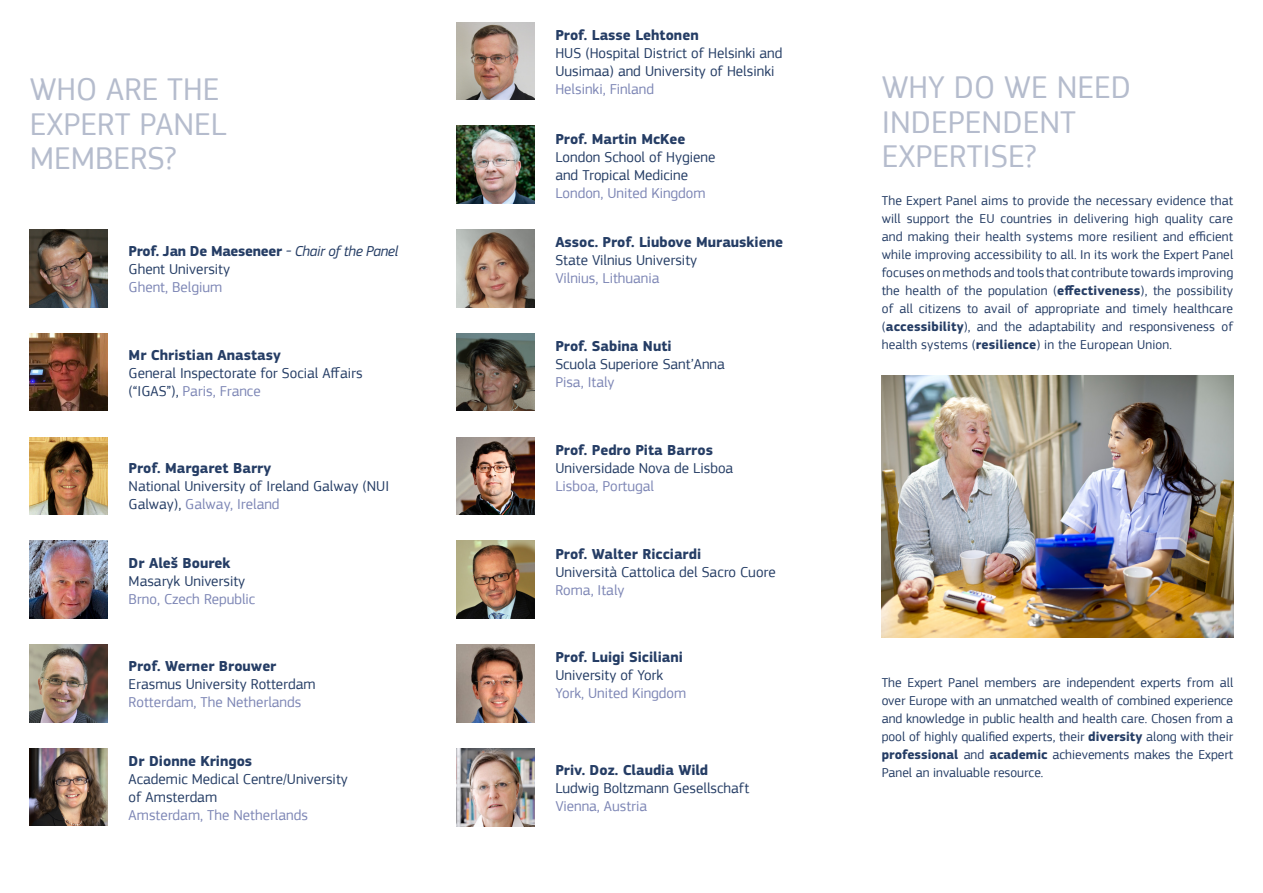
<style>
.page{position:relative;width:1263px;height:893px;background:#fff}
.page>*{position:absolute;margin:0;border:0;box-sizing:border-box;transform-origin:0 0}
.t1{font:33px/34.5px "EC Square Sans Pro";color:#b5bccd}
.t2{font:15px/18px "EC Square Sans Pro";color:#253d65}
.t3{font:700 15px "EC Square Sans Pro";color:#253d65}
.t4{font:15px/18px "EC Square Sans Pro";color:#7d86b5}
.t5{font:700 15px "EC Square Sans Pro";letter-spacing:-.02em;color:#253d65}
.t6{font:13.5px/18px "EC Square Sans Pro";letter-spacing:.005em;color:#253d65;text-align:justify}
.s1{font-weight:400;font-style:italic}
.s2{color:#7d86b5}
.s3{color:#253d65}
.s4{font-weight:700}
</style>
<div class="page">
<img style="left:30px;top:333px;width:77px;height:78px">
<img style="left:456px;top:126px;width:78px;height:77px">
<img style="left:456px;top:230px;width:78px;height:77px">
<img style="left:30px;top:541px;width:77px;height:77px">
<img style="left:30px;top:437px;width:77px;height:78px">
<img style="left:456px;top:333px;width:78px;height:78px">
<img style="left:30px;top:645px;width:77px;height:77px">
<img style="left:456px;top:437px;width:78px;height:78px">
<img style="left:30px;top:748px;width:77px;height:78px">
<img style="left:30px;top:230px;width:77px;height:77px">
<img style="left:456px;top:541px;width:78px;height:77px">
<img style="left:456px;top:22px;width:78px;height:78px">
<img style="left:456px;top:645px;width:78px;height:77px">
<img style="left:456px;top:748px;width:78px;height:78px">
<img style="left:882px;top:375px;width:351px;height:262px">
<p class="t1" style="left:30px;top:72px;width:191px">WHO ARE THE</p>
<p class="t1" style="left:30px;top:107px;width:199px">EXPERT PANEL<br>MEMBERS?</p>
<p class="t5" style="left:129px;top:243px;width:271px">Prof. Jan De Maeseneer <span class="s1">- Chair of the Panel</span></p>
<p class="t2" style="left:129px;top:261px;width:103px">Ghent University<br><span class="s2">Ghent, Belgium</span></p>
<p class="t3" style="left:129px;top:346px;width:154px">Mr Christian Anastasy</p>
<p class="t2" style="left:129px;top:364px;width:235px">General Inspectorate for Social Affairs (“IGAS”), <span class="s2">Paris, France</span></p>
<p class="t3" style="left:129px;top:459px;width:144px">Prof. Margaret Barry</p>
<p class="t2" style="left:129px;top:477px;width:262px">National University of Ireland Galway (NUI<br>Galway), <span class="s2">Galway, Ireland</span></p>
<p class="t3" style="left:129px;top:554px;width:103px">Dr Aleš Bourek</p>
<p class="t4" style="left:129px;top:572px;width:128px"><span class="s3">Masaryk University<br></span>Brno, Czech Republic</p>
<p class="t3" style="left:129px;top:657px;width:149px">Prof. Werner Brouwer</p>
<p class="t2" style="left:129px;top:675px;width:189px">Erasmus University Rotterdam<br><span class="s2">Rotterdam, The Netherlands</span></p>
<p class="t3" style="left:129px;top:752px;width:125px">Dr Dionne Kringos</p>
<p class="t2" style="left:129px;top:770px;width:221px">Academic Medical Centre/University of Amsterdam<br><span class="s2">Amsterdam, The Netherlands</span></p>
<p class="t3" style="left:555px;top:26px;width:145px">Prof. Lasse Lehtonen</p>
<p class="t2" style="left:555px;top:44px;width:229px">HUS (Hospital District of Helsinki and<br>Uusimaa) and University of Helsinki<br><span class="s2">Helsinki, Finland</span></p>
<p class="t3" style="left:555px;top:130px;width:132px">Prof. Martin McKee</p>
<p class="t2" style="left:555px;top:148px;width:162px">London School of Hygiene and Tropical Medicine<br><span class="s2">London, United Kingdom</span></p>
<p class="t3" style="left:555px;top:233px;width:229px">Assoc. Prof. Liubove Murauskiene</p>
<p class="t2" style="left:555px;top:252px;width:143px">State Vilnius University<br><span class="s2">Vilnius, Lithuania</span></p>
<p class="t2" style="left:555px;top:337px;width:171px"><span class="s4">Prof. Sabina Nuti<br></span>Scuola Superiore Sant’Anna<br><span class="s2">Pisa, Italy</span></p>
<p class="t3" style="left:555px;top:441px;width:159px">Prof. Pedro Pita Barros</p>
<p class="t2" style="left:555px;top:459px;width:179px">Universidade Nova de Lisboa<br><span class="s2">Lisboa, Portugal</span></p>
<p class="t3" style="left:555px;top:545px;width:147px">Prof. Walter Ricciardi</p>
<p class="t2" style="left:555px;top:563px;width:222px">Università Cattolica del Sacro Cuore<br><span class="s2">Roma, Italy</span></p>
<p class="t3" style="left:555px;top:648px;width:129px">Prof. Luigi Siciliani</p>
<p class="t2" style="left:555px;top:666px;width:109px">University of York</p>
<p class="t4" style="left:555px;top:684px;width:132px">York, United Kingdom</p>
<p class="t3" style="left:555px;top:761px;width:154px">Priv. Doz. Claudia Wild</p>
<p class="t2" style="left:555px;top:779px;width:195px">Ludwig Boltzmann Gesellschaft</p>
<p class="t4" style="left:555px;top:797px;width:93px">Vienna, Austria</p>
<p class="t1" style="left:882px;top:71px;width:251px">WHY DO WE NEED<br>INDEPENDENT<br>EXPERTISE?</p>
<p class="t6" style="left:882px;top:191px;width:353px">The Expert Panel aims to provide the necessary evidence that will support the EU countries in delivering high quality care and making their health systems more resilient and efficient while improving accessibility to all. In its work the Expert Panel focuses on methods and tools that contribute towards improving the health of the population (<span class="s4">effectiveness</span>), the possibility of all citizens to avail of appropriate and timely healthcare (<span class="s4">accessibility</span>), and the adaptability and responsiveness of health systems (<span class="s4">resilience</span>) in the European Union.</p>
<p class="t6" style="left:882px;top:673px;width:353px">The Expert Panel members are independent experts from all over Europe with an unmatched wealth of combined experience and knowledge in public health and health care. Chosen from a pool of highly qualified experts, their <span class="s4">diversity</span> along with their <span class="s4">professional</span> and <span class="s4">academic</span> achievements makes the Expert Panel an invaluable resource.</p>
</div>
